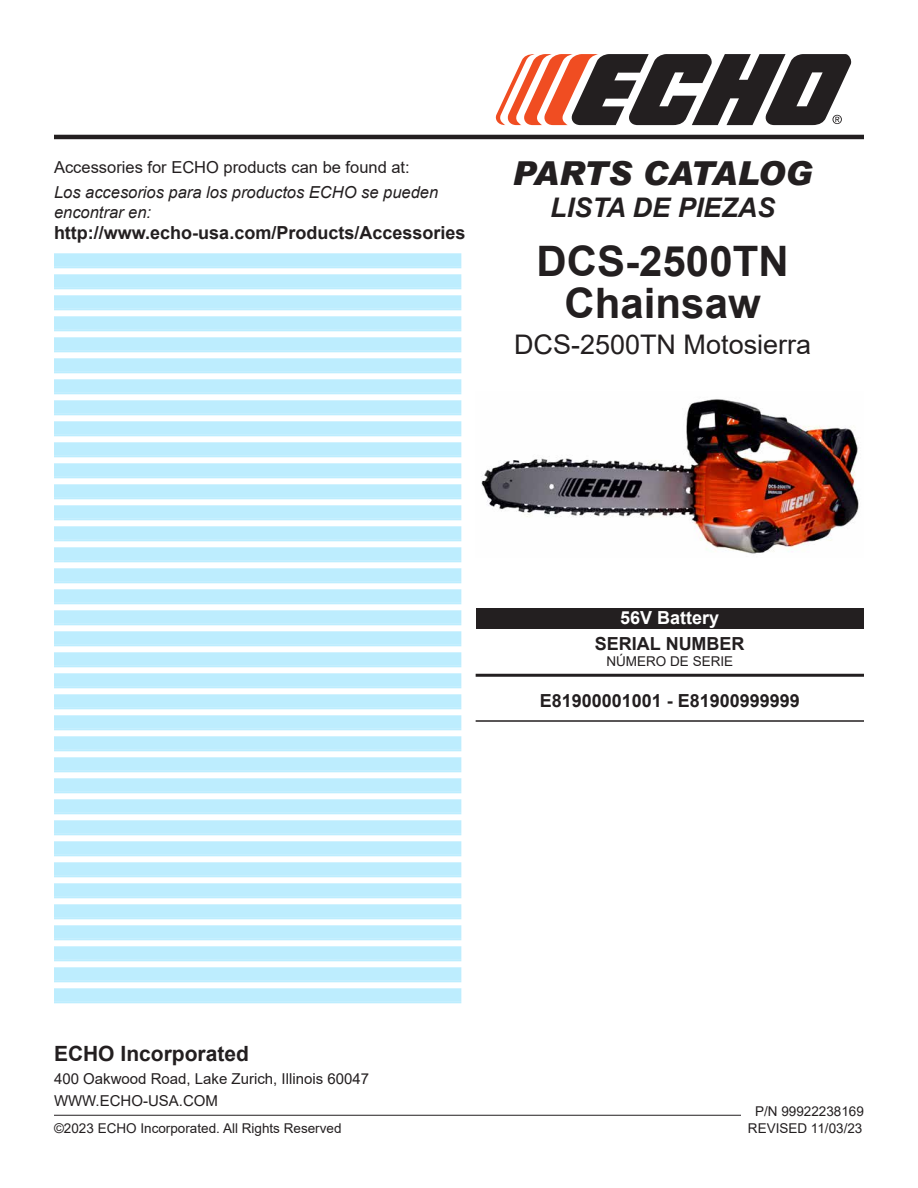
<style>
.page{position:relative;width:918px;height:1188px;background:#fff}
.page>*{position:absolute;margin:0;border:0;box-sizing:border-box;transform-origin:0 0}
.t1{font:700 42px/42px "Arial";color:#231f20;text-align:center}
.t2{font:italic 900 33px "Arial";letter-spacing:-.015em;color:#231f20}
.t3{font:27px "Arial";color:#231f20}
.t4{font:italic 700 27px "Arial";color:#231f20}
.t5{font:700 21px "Arial";color:#231f20}
.t6{font:700 18px "Arial";color:#231f20}
.t7{font:700 18px "Arial";color:#fff}
.t8{font:italic 16.5px/19.8px "Arial";color:#231f20}
.t9{font:16.5px "Arial";color:#231f20}
.t10{font:15px/22.5px "Arial";color:#231f20}
.t11{font:13.5px "Arial";color:#231f20}
</style>
<div class="page">
<svg style="left:495px;top:54px;width:357px;height:71px"></svg>
<hr style="left:54px;top:135px;width:810px;height:4px;background:#231f20">
<hr style="left:54px;top:1115px;width:687px;height:1px;background:#231f20">
<hr style="left:476px;top:674px;width:388px;height:3px;background:#231f20">
<hr style="left:476px;top:720px;width:388px;height:2px;background:#231f20">
<div style="left:476px;top:608px;width:388px;height:20px;background:#231f20"></div>
<div style="left:54px;top:253px;width:407px;height:14px;background:#bdedfe"></div>
<hr style="left:54px;top:267px;width:407px;height:1px;background:#bdedfe">
<div style="left:54px;top:274px;width:407px;height:14px;background:#bdedfe"></div>
<hr style="left:54px;top:288px;width:407px;height:1px;background:#bdedfe">
<div style="left:54px;top:295px;width:407px;height:14px;background:#bdedfe"></div>
<hr style="left:54px;top:309px;width:407px;height:1px;background:#bdedfe">
<div style="left:54px;top:316px;width:407px;height:14px;background:#bdedfe"></div>
<hr style="left:54px;top:330px;width:407px;height:1px;background:#bdedfe">
<div style="left:54px;top:337px;width:407px;height:14px;background:#bdedfe"></div>
<hr style="left:54px;top:351px;width:407px;height:1px;background:#bdedfe">
<div style="left:54px;top:358px;width:407px;height:14px;background:#bdedfe"></div>
<hr style="left:54px;top:372px;width:407px;height:1px;background:#bdedfe">
<div style="left:54px;top:379px;width:407px;height:14px;background:#bdedfe"></div>
<hr style="left:54px;top:393px;width:407px;height:1px;background:#bdedfe">
<div style="left:54px;top:400px;width:407px;height:14px;background:#bdedfe"></div>
<hr style="left:54px;top:414px;width:407px;height:1px;background:#bdedfe">
<div style="left:54px;top:421px;width:407px;height:14px;background:#bdedfe"></div>
<hr style="left:54px;top:435px;width:407px;height:1px;background:#bdedfe">
<div style="left:54px;top:442px;width:407px;height:14px;background:#bdedfe"></div>
<hr style="left:54px;top:456px;width:407px;height:1px;background:#bdedfe">
<div style="left:54px;top:463px;width:407px;height:14px;background:#bdedfe"></div>
<hr style="left:54px;top:477px;width:407px;height:1px;background:#bdedfe">
<div style="left:54px;top:484px;width:407px;height:14px;background:#bdedfe"></div>
<hr style="left:54px;top:498px;width:407px;height:1px;background:#bdedfe">
<div style="left:54px;top:505px;width:407px;height:14px;background:#bdedfe"></div>
<hr style="left:54px;top:519px;width:407px;height:1px;background:#bdedfe">
<div style="left:54px;top:526px;width:407px;height:14px;background:#bdedfe"></div>
<hr style="left:54px;top:540px;width:407px;height:1px;background:#bdedfe">
<div style="left:54px;top:547px;width:407px;height:14px;background:#bdedfe"></div>
<hr style="left:54px;top:561px;width:407px;height:1px;background:#bdedfe">
<div style="left:54px;top:568px;width:407px;height:14px;background:#bdedfe"></div>
<hr style="left:54px;top:582px;width:407px;height:1px;background:#bdedfe">
<div style="left:54px;top:589px;width:407px;height:14px;background:#bdedfe"></div>
<hr style="left:54px;top:603px;width:407px;height:1px;background:#bdedfe">
<div style="left:54px;top:610px;width:407px;height:14px;background:#bdedfe"></div>
<hr style="left:54px;top:624px;width:407px;height:1px;background:#bdedfe">
<div style="left:54px;top:631px;width:407px;height:14px;background:#bdedfe"></div>
<hr style="left:54px;top:645px;width:407px;height:1px;background:#bdedfe">
<div style="left:54px;top:652px;width:407px;height:14px;background:#bdedfe"></div>
<hr style="left:54px;top:666px;width:407px;height:1px;background:#bdedfe">
<div style="left:54px;top:673px;width:407px;height:14px;background:#bdedfe"></div>
<hr style="left:54px;top:687px;width:407px;height:1px;background:#bdedfe">
<div style="left:54px;top:694px;width:407px;height:14px;background:#bdedfe"></div>
<hr style="left:54px;top:708px;width:407px;height:1px;background:#bdedfe">
<div style="left:54px;top:715px;width:407px;height:14px;background:#bdedfe"></div>
<hr style="left:54px;top:729px;width:407px;height:1px;background:#bdedfe">
<div style="left:54px;top:736px;width:407px;height:14px;background:#bdedfe"></div>
<hr style="left:54px;top:750px;width:407px;height:1px;background:#bdedfe">
<div style="left:54px;top:757px;width:407px;height:14px;background:#bdedfe"></div>
<hr style="left:54px;top:771px;width:407px;height:1px;background:#bdedfe">
<div style="left:54px;top:778px;width:407px;height:14px;background:#bdedfe"></div>
<hr style="left:54px;top:792px;width:407px;height:1px;background:#bdedfe">
<div style="left:54px;top:799px;width:407px;height:14px;background:#bdedfe"></div>
<hr style="left:54px;top:813px;width:407px;height:1px;background:#bdedfe">
<div style="left:54px;top:820px;width:407px;height:14px;background:#bdedfe"></div>
<hr style="left:54px;top:834px;width:407px;height:1px;background:#bdedfe">
<div style="left:54px;top:841px;width:407px;height:14px;background:#bdedfe"></div>
<hr style="left:54px;top:855px;width:407px;height:1px;background:#bdedfe">
<div style="left:54px;top:862px;width:407px;height:14px;background:#bdedfe"></div>
<hr style="left:54px;top:876px;width:407px;height:1px;background:#bdedfe">
<div style="left:54px;top:883px;width:407px;height:14px;background:#bdedfe"></div>
<hr style="left:54px;top:897px;width:407px;height:1px;background:#bdedfe">
<div style="left:54px;top:904px;width:407px;height:14px;background:#bdedfe"></div>
<hr style="left:54px;top:918px;width:407px;height:1px;background:#bdedfe">
<div style="left:54px;top:925px;width:407px;height:14px;background:#bdedfe"></div>
<hr style="left:54px;top:939px;width:407px;height:1px;background:#bdedfe">
<div style="left:54px;top:946px;width:407px;height:14px;background:#bdedfe"></div>
<hr style="left:54px;top:960px;width:407px;height:1px;background:#bdedfe">
<div style="left:54px;top:967px;width:407px;height:14px;background:#bdedfe"></div>
<hr style="left:54px;top:981px;width:407px;height:1px;background:#bdedfe">
<div style="left:54px;top:988px;width:407px;height:14px;background:#bdedfe"></div>
<hr style="left:54px;top:1002px;width:407px;height:1px;background:#bdedfe">
<img style="left:481px;top:399px;width:378px;height:155px">
<p class="t9" style="left:54px;top:156px;width:357px">Accessories for ECHO products can be found at:</p>
<p class="t8" style="left:54px;top:182px;width:386px">Los accesorios para los productos ECHO se pueden encontrar en:</p>
<h3 class="t6" style="left:54px;top:220px;width:413px">http://www.echo-usa.com/Products/Accessories</h3>
<h2 class="t2" style="left:513px;top:153px;width:302px">PARTS CATALOG</h2>
<h3 class="t4" style="left:550px;top:189px;width:227px">LISTA DE PIEZAS</h3>
<h1 class="t1" style="left:537px;top:240px;width:254px">DCS-2500TN<br>Chainsaw</h1>
<h3 class="t3" style="left:514px;top:325px;width:299px">DCS-2500TN Motosierra</h3>
<h3 class="t7" style="left:620px;top:605px;width:101px">56V Battery</h3>
<h3 class="t6" style="left:595px;top:631px;width:151px">SERIAL NUMBER</h3>
<p class="t11" style="left:606px;top:652px;width:128px">NÚMERO DE SERIE</p>
<h3 class="t6" style="left:540px;top:688px;width:262px">E81900001001 - E81900999999</h3>
<h3 class="t5" style="left:54px;top:1039px;width:196px">ECHO Incorporated</h3>
<p class="t10" style="left:54px;top:1067px;width:317px">400 Oakwood Road, Lake Zurich, Illinois 60047<br>WWW.ECHO-USA.COM</p>
<p class="t11" style="left:755px;top:1102px;width:110px">P/N 99922238169</p>
<p class="t11" style="left:54px;top:1118px;width:289px">©2023 ECHO Incorporated. All Rights Reserved</p>
<p class="t11" style="left:748px;top:1118px;width:116px">REVISED 11/03/23</p>
</div>
